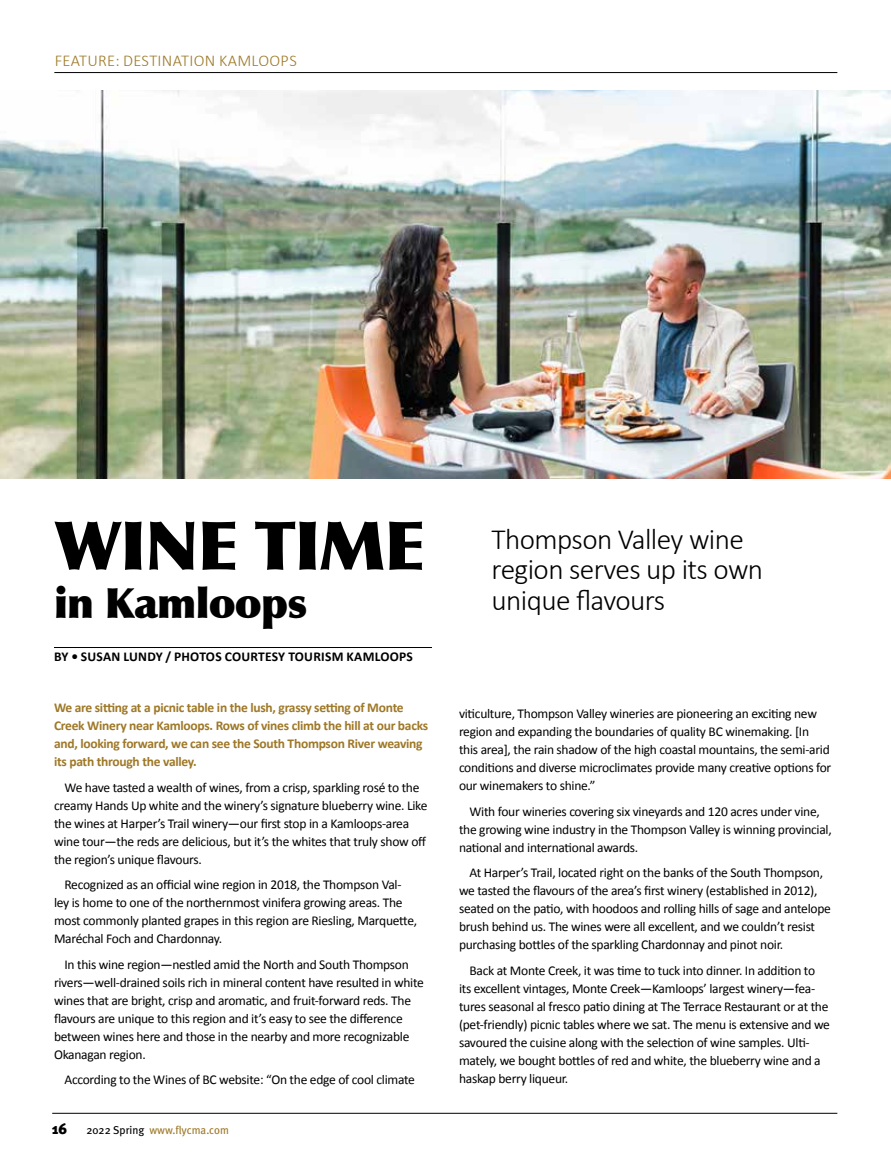
<style>
.page{position:relative;width:891px;height:1161px;background:#fff}
.page>*{position:absolute;margin:0;border:0;box-sizing:border-box;transform-origin:0 0}
.t1{font:900 67.5px "Optima";letter-spacing:-.02em;color:#000}
.t2{font:900 41.7px "Optima";letter-spacing:-.02em;color:#000}
.t3{font:300 29.4px/30.5px "Calibri";letter-spacing:-.02em;color:#000}
.t4{font:300 16.5px "Calibri";letter-spacing:.02em;color:#9e7827}
.t5{font:900 15px "Meta Plus";color:#000}
.t6{font:13.5px/18px "Calibri";letter-spacing:-.02em;color:#000}
.t7{font:700 13.5px/18px "Calibri";letter-spacing:-.02em;color:#9e7827}
.t8{font:700 13.5px "Calibri";letter-spacing:.02em;color:#000}
.t9{font:11.4px "Meta Plus";color:#9e7827}
.s1{color:#000}
</style>
<div class="page">
<hr style="left:52px;top:1113px;width:785px;height:1px;background:#000">
<img style="left:0;top:90px;width:891px;height:389px">
<hr style="left:54px;top:72px;width:783px;height:1px;background:#000">
<hr style="left:54px;top:647px;width:378px;height:1px;background:#000">
<p class="t4" style="left:55px;top:51px;width:244px">FEATURE: DESTINATION KAMLOOPS</p>
<h1 class="t1" style="left:54px;top:505px;width:373px">WINE TIME</h1>
<h2 class="t2" style="left:54px;top:578px;width:255px">in Kamloops</h2>
<p class="t8" style="left:54px;top:649px;width:360px">BY • SUSAN LUNDY / PHOTOS COURTESY TOURISM KAMLOOPS</p>
<p class="t7" style="left:54px;top:698px;width:376px">We are sitting at a picnic table in the lush, grassy setting of Monte Creek Winery near Kamloops. Rows of vines climb the hill at our backs and, looking forward, we can see the South Thompson River weaving its path through the valley.</p>
<p class="t6" style="left:54px;top:777px;width:375px;text-indent:11px">We have tasted a wealth of wines, from a crisp, sparkling rosé to the creamy Hands Up white and the winery’s signature blueberry wine. Like the wines at Harper’s Trail winery—our first stop in a Kamloops-area wine tour—the reds are delicious, but it’s the whites that truly show off the region’s unique flavours.</p>
<p class="t6" style="left:54px;top:875px;width:365px;text-indent:11px">Recognized as an official wine region in 2018, the Thompson Val&shy;ley is home to one of the northernmost vinifera growing areas. The most commonly planted grapes in this region are Riesling, Marquette, Maréchal Foch and Chardonnay.</p>
<p class="t6" style="left:54px;top:954px;width:371px;text-indent:11px">In this wine region—nestled amid the North and South Thompson rivers—well-drained soils rich in mineral content have resulted in white wines that are bright, crisp and aromatic, and fruit-forward reds. The flavours are unique to this region and it’s easy to see the difference between wines here and those in the nearby and more recognizable Okanagan region.</p>
<p class="t6" style="left:65px;top:1070px;width:352px">According to the Wines of BC website: “On the edge of cool climate</p>
<p class="t5" style="left:52px;top:1120px;width:16px">16</p>
<p class="t9" style="left:87px;top:1124px;width:144px"><span class="s1">2022 Spring</span> www.flycma.com</p>
<h3 class="t3" style="left:492px;top:524px;width:273px">Thompson Valley wine region serves up its own unique flavours</h3>
<p class="t6" style="left:459px;top:704px;width:374px">viticulture, Thompson Valley wineries are pioneering an exciting new region and expanding the boundaries of quality BC winemaking. [In this area], the rain shadow of the high coastal mountains, the semi-arid conditions and diverse microclimates provide many creative options for our winemakers to shine.”</p>
<p class="t6" style="left:459px;top:802px;width:374px;text-indent:11px">With four wineries covering six vineyards and 120 acres under vine, the growing wine industry in the Thompson Valley is winning provincial, national and international awards.</p>
<p class="t6" style="left:459px;top:863px;width:373px;text-indent:11px">At Harper’s Trail, located right on the banks of the South Thompson, we tasted the flavours of the area’s first winery (established in 2012), seated on the patio, with hoodoos and rolling hills of sage and antelope brush behind us. The wines were all excellent, and we couldn’t resist purchasing bottles of the sparkling Chardonnay and pinot noir.</p>
<p class="t6" style="left:459px;top:961px;width:372px;text-indent:11px">Back at Monte Creek, it was time to tuck into dinner. In addition to its excellent vintages, Monte Creek—Kamloops’ largest winery—fea&shy;tures seasonal al fresco patio dining at The Terrace Restaurant or at the (pet-friendly) picnic tables where we sat. The menu is extensive and we savoured the cuisine along with the selection of wine samples. Ulti&shy;mately, we bought bottles of red and white, the blueberry wine and a haskap berry liqueur.</p>
</div>
